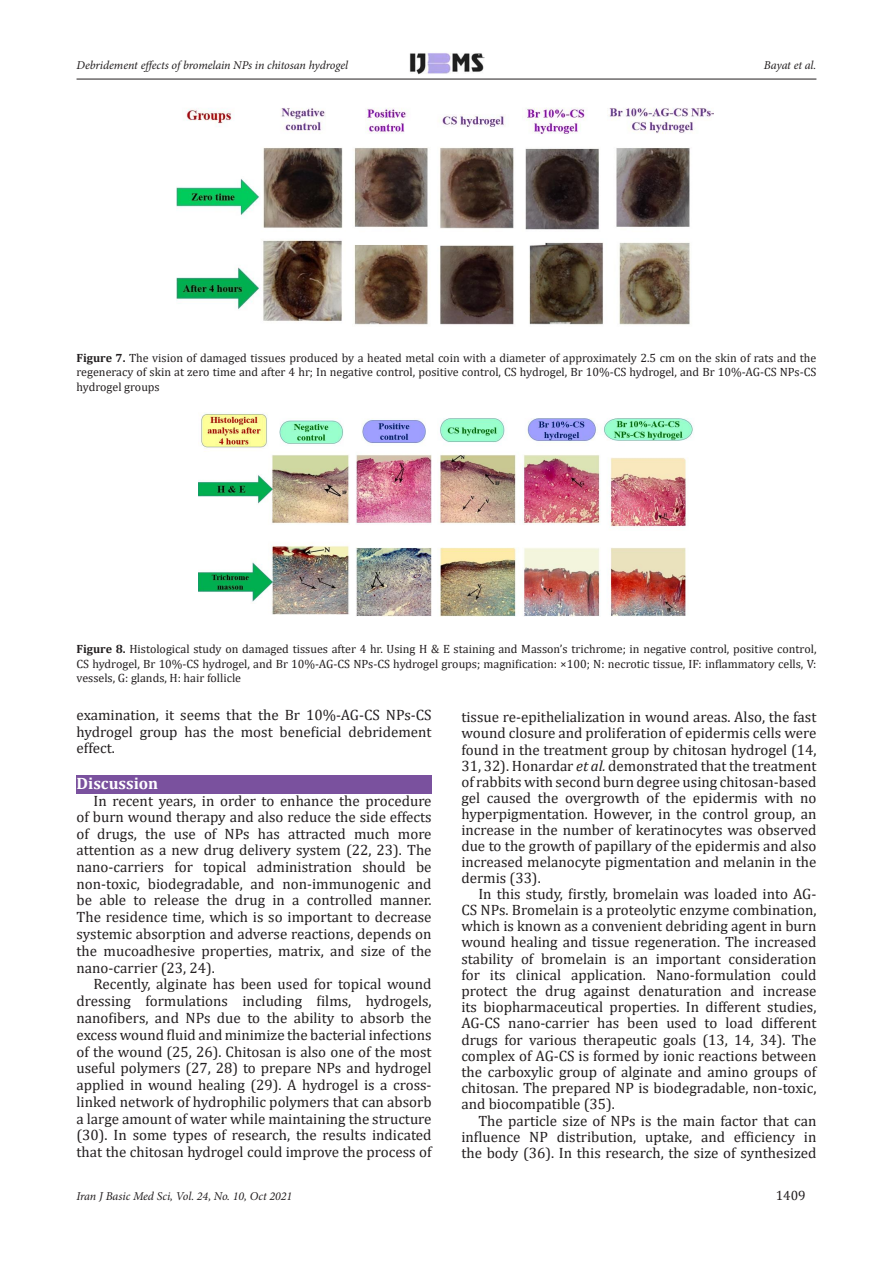
<style>
.page{position:relative;width:893px;height:1263px;background:#fff}
.page>*{position:absolute;margin:0;border:0;box-sizing:border-box;transform-origin:0 0}
.t1{font:700 16.5px "Cambria";color:#fff}
.t2{font:15px/16.2px "Cambria";color:#231f20;text-align:justify}
.t3{font:13.5px "Cambria";color:#231f20}
.t4{font:12px/14.4px "Cambria";color:#231f20;text-align:justify}
.t5{font:italic 12px "Minion Pro";letter-spacing:-.005em;color:#231f20}
.s1{font-weight:700}
.s2{font-style:italic}
</style>
<div class="page">
<img style="left:409px;top:53px;width:76px;height:22px">
<hr style="left:77px;top:79px;width:739px;height:1px;background:#231f20">
<div style="left:77px;top:775px;width:355px;height:18px;background:#7a519e"></div>
<img style="left:177px;top:107px;width:537px;height:218px">
<img style="left:198px;top:413px;width:495px;height:203px">
<p class="t5" style="left:77px;top:57px;width:273px">Debridement effects of bromelain NPs in chitosan hydrogel</p>
<p class="t5" style="left:764px;top:57px;width:54px">Bayat et al.</p>
<p class="t4" style="left:77px;top:350px;width:741px"><span class="s1">Figure 7.</span> The vision of damaged tissues produced by a heated metal coin with a diameter of approximately 2.5 cm on the skin of rats and the regeneracy of skin at zero time and after 4 hr; In negative control, positive control, CS hydrogel, Br 10%-CS hydrogel, and Br 10%-AG-CS NPs-CS hydrogel groups</p>
<p class="t4" style="left:77px;top:642px;width:741px"><span class="s1">Figure 8.</span> Histological study on damaged tissues after 4 hr. Using H &amp; E staining and Masson’s trichrome; in negative control, positive control, CS hydrogel, Br 10%-CS hydrogel, and Br 10%-AG-CS NPs-CS hydrogel groups; magnification: ×100; N: necrotic tissue, IF: inflammatory cells, V: vessels, G: glands, H: hair follicle</p>
<p class="t2" style="left:77px;top:707px;width:357px">examination, it seems that the Br 10%-AG-CS NPs-CS hydrogel group has the most beneficial debridement effect.</p>
<p class="t1" style="left:77px;top:772px;width:83px">Discussion</p>
<p class="t2" style="left:77px;top:792px;width:357px;line-height:16.6px;text-indent:17px">In recent years, in order to enhance the procedure of burn wound therapy and also reduce the side effects of drugs, the use of NPs has attracted much more attention as a new drug delivery system (22, 23). The nano-carriers for topical administration should be non-toxic, biodegradable, and non-immunogenic and be able to release the drug in a controlled manner.<br>The residence time, which is so important to decrease systemic absorption and adverse reactions, depends on the mucoadhesive properties, matrix, and size of the nano-carrier (23, 24).</p>
<p class="t2" style="left:77px;top:976px;width:357px;line-height:16.8px;text-indent:17px">Recently, alginate has been used for topical wound dressing formulations including films, hydrogels, nanofibers, and NPs due to the ability to absorb the excess wound fluid and minimize the bacterial infections of the wound (25, 26). Chitosan is also one of the most useful polymers (27, 28) to prepare NPs and hydrogel applied in wound healing (29). A hydrogel is a cross&shy;linked network of hydrophilic polymers that can absorb a large amount of water while maintaining the structure (30). In some types of research, the results indicated that the chitosan hydrogel could improve the process of</p>
<p class="t2" style="left:461px;top:709px;width:357px">tissue re-epithelialization in wound areas. Also, the fast wound closure and proliferation of epidermis cells were found in the treatment group by chitosan hydrogel (14, 31, 32). Honardar <span class="s2">et al.</span> demonstrated that the treatment of rabbits with second burn degree using chitosan-based gel caused the overgrowth of the epidermis with no hyperpigmentation. However, in the control group, an increase in the number of keratinocytes was observed due to the growth of papillary of the epidermis and also increased melanocyte pigmentation and melanin in the dermis (33).</p>
<p class="t2" style="left:461px;top:886px;width:357px;text-indent:17px">In this study, firstly, bromelain was loaded into AG-CS NPs. Bromelain is a proteolytic enzyme combination, which is known as a convenient debriding agent in burn wound healing and tissue regeneration. The increased stability of bromelain is an important consideration for its clinical application. Nano-formulation could protect the drug against denaturation and increase its biopharmaceutical properties. In different studies, AG-CS nano-carrier has been used to load different drugs for various therapeutic goals (13, 14, 34). The complex of AG-CS is formed by ionic reactions between the carboxylic group of alginate and amino groups of chitosan. The prepared NP is biodegradable, non-toxic, and biocompatible (35).</p>
<p class="t2" style="left:461px;top:1112px;width:357px;text-indent:17px">The particle size of NPs is the main factor that can influence NP distribution, uptake, and efficiency in the body (36). In this research, the size of synthesized</p>
<p class="t5" style="left:77px;top:1187px;width:217px">Iran J Basic Med Sci, Vol. 24, No. 10, Oct 2021</p>
<p class="t3" style="left:776px;top:1187px;width:31px">1409</p>
</div>
